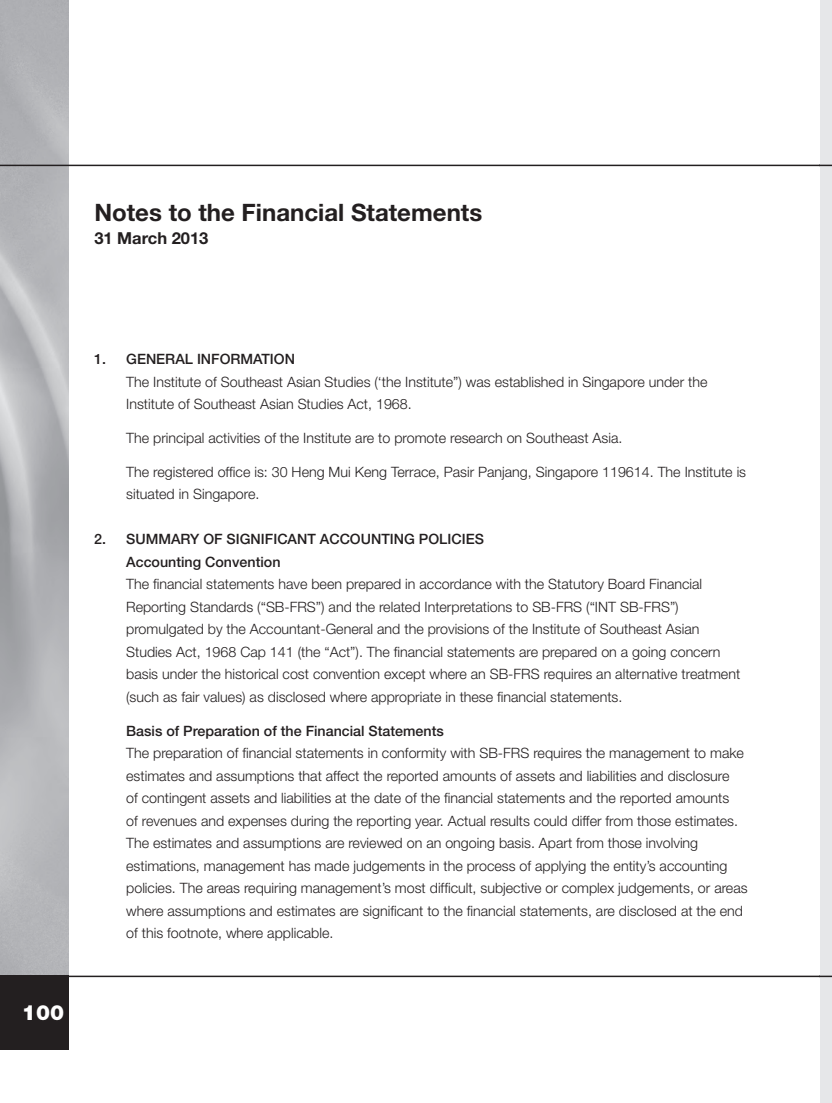
<style>
.page{position:relative;width:832px;height:1103px;background:#fff}
.page>*{position:absolute;margin:0;border:0;box-sizing:border-box;transform-origin:0 0}
.t1{font:700 24px "Helvetica Neue";color:#231f20}
.t2{font:900 21px "Helvetica Neue";color:#fff}
.t3{font:700 16.5px "Helvetica Neue";color:#231f20}
.t4{font:300 14.25px/22.5px "Helvetica Neue";color:#231f20}
.t5{font:500 14.25px "Helvetica Neue";color:#231f20}
</style>
<div class="page">
<div style="left:0;top:975px;width:68px;height:74px;background:#231f20"></div>
<hr style="left:0;top:165px;width:819px;height:1px;background:#231f20">
<hr style="left:0;top:975px;width:819px;height:2px;background:#231f20">
<div style="left:819px;top:0;width:12px;height:1102px;background:#e6e7e9"></div>
<svg style="left:819px;top:165px;width:12px;height:1px"></svg>
<svg style="left:819px;top:975px;width:12px;height:2px"></svg>
<h1 class="t1" style="left:94px;top:198px;width:389px">Notes to the Financial Statements</h1>
<p class="t3" style="left:94px;top:227px;width:116px">31 March 2013</p>
<h2 class="t2" style="left:22px;top:999px;width:44px">100</h2>
<p class="t5" style="left:94px;top:350px;width:53px">1. General</p>
<p class="t5" style="left:197px;top:350px;width:15px">Information</p>
<p class="t4" style="left:126px;top:370px;width:582px">The Institute of Southeast Asian Studies (‘the Institute”) was established in Singapore under the<br>Institute of Southeast Asian Studies Act, 1968.</p>
<p class="t4" style="left:126px;top:426px;width:497px">The principal activities of the Institute are to promote research on Southeast Asia.</p>
<p class="t4" style="left:126px;top:460px;width:621px">The registered office is: 30 Heng Mui Keng Terrace, Pasir Panjang, Singapore 119614. The Institute is situated in Singapore.</p>
<p class="t5" style="left:94px;top:530px;width:63px">2. Summary</p>
<p class="t5" style="left:203px;top:530px;width:42px">of Significant</p>
<p class="t5" style="left:320px;top:530px;width:21px">Acco</p>
<p class="t5" style="left:360px;top:530px;width:20px">unting</p>
<p class="t5" style="left:419px;top:530px;width:19px">Policies</p>
<p class="t5" style="left:126px;top:553px;width:156px">Accounting Convention</p>
<p class="t4" style="left:126px;top:572px;width:615px">The financial statements have been prepared in accordance with the Statutory Board Financial Reporting Standards (“SB-FRS”) and the related Interpretations to SB-FRS (“INT SB-FRS”) promulgated by the Accountant-General and the provisions of the Institute of Southeast Asian Studies Act, 1968 Cap 141 (the “Act”). The financial statements are prepared on a going concern basis under the historical cost convention except where an SB-FRS requires an alternative treatment (such as fair values) as disclosed where appropriate in these financial statements.</p>
<p class="t5" style="left:126px;top:722px;width:319px">Basis of Preparation of the Financial Statements</p>
<p class="t4" style="left:126px;top:741px;width:622px">The preparation of financial statements in conformity with SB-FRS requires the management to make estimates and assumptions that affect the reported amounts of assets and liabilities and disclosure<br>of contingent assets and liabilities at the date of the financial statements and the reported amounts<br>of revenues and expenses during the reporting year. Actual results could differ from those estimates.<br>The estimates and assumptions are reviewed on an ongoing basis. Apart from those involving estimations, management has made judgements in the process of applying the entity’s accounting policies. The areas requiring management’s most difficult, subjective or complex judgements, or areas where assumptions and estimates are significant to the financial statements, are disclosed at the end of this footnote, where applicable.</p>
</div>
